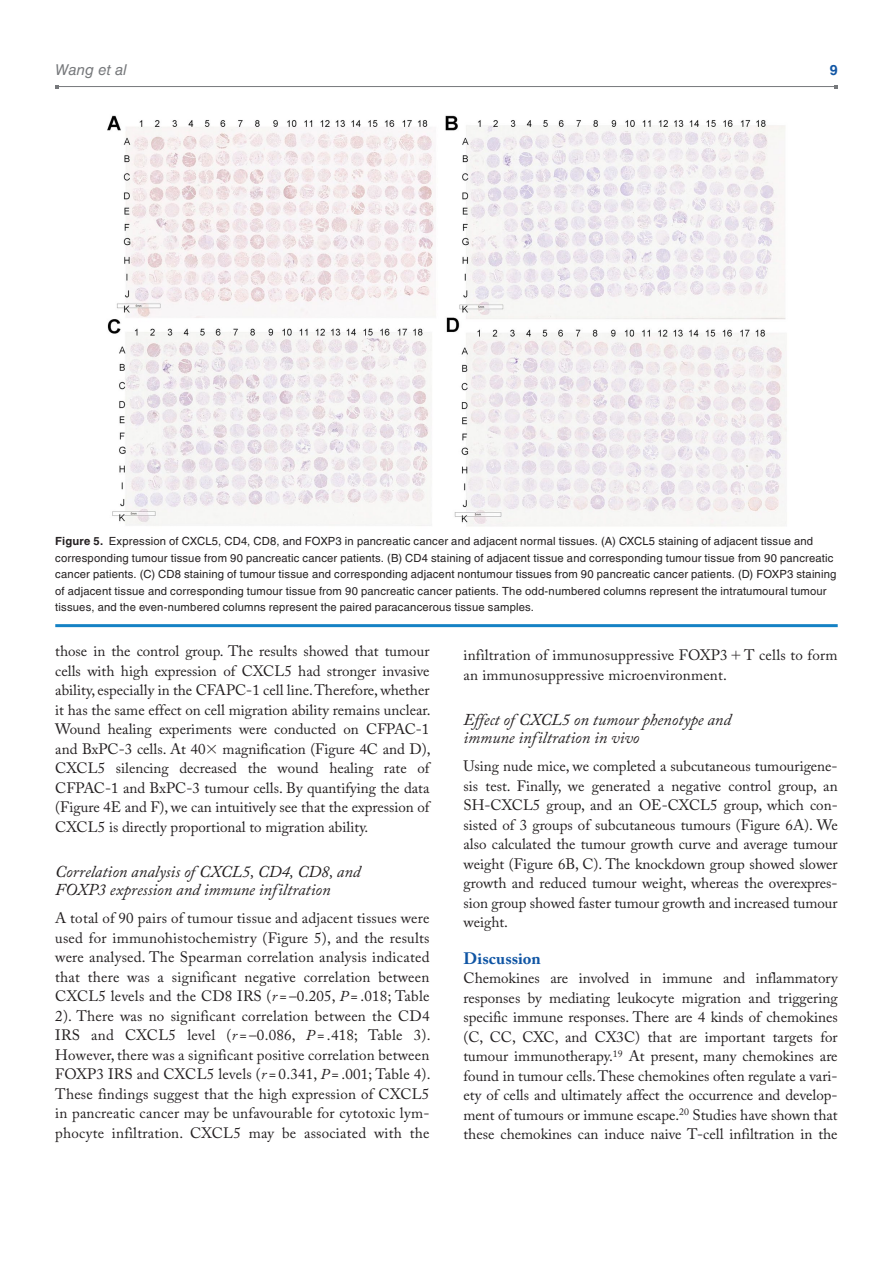
<style>
.page{position:relative;width:893px;height:1263px;background:#fff}
.page>*{position:absolute;margin:0;border:0;box-sizing:border-box;transform-origin:0 0}
.t1{font:italic 16.5px/18px "Adobe Caslon Pro";color:#231f20}
.t2{font:700 16.5px "Adobe Caslon Pro";letter-spacing:.005em;color:#1055a4}
.t3{font:15px/19.5px "Adobe Caslon Pro";letter-spacing:.005em;color:#231f20;text-align:justify}
.t4{font:italic 15px "Helvetica LT Std";color:#76787b}
.t5{font:700 14.25px "Helvetica LT Std";color:#1055a4}
.t6{font:11.25px/16.5px "Helvetica LT Std";letter-spacing:.015em;color:#231f20}
.s1{font-weight:700}
.s2{font-style:italic}
</style>
<div class="page">
<hr style="left:57px;top:86px;width:779px;height:1px;background:#76787b">
<hr style="left:55px;top:624px;width:783px;height:3px;background:#1582c5">
<img style="left:107px;top:115px;width:680px;height:411px">
<p class="t4" style="left:55px;top:61px;width:73px">Wang et al</p>
<p class="t5" style="left:830px;top:61px;width:9px">9</p>
<p class="t6" style="left:55px;top:533px;width:783px"><span class="s1">Figure 5.</span> Expression of CXCL5, CD4, CD8, and FOXP3 in pancreatic cancer and adjacent normal tissues. (A) CXCL5 staining of adjacent tissue and corresponding tumour tissue from 90 pancreatic cancer patients. (B) CD4 staining of adjacent tissue and corresponding tumour tissue from 90 pancreatic cancer patients. (C) CD8 staining of tumour tissue and corresponding adjacent nontumour tissues from 90 pancreatic cancer patients. (D) FOXP3 staining of adjacent tissue and corresponding tumour tissue from 90 pancreatic cancer patients. The odd-numbered columns represent the intratumoural tumour tissues, and the even-numbered columns represent the paired paracancerous tissue samples.</p>
<p class="t3" style="left:55px;top:641px;width:377px">those in the control group. The results showed that tumour cells with high expression of CXCL5 had stronger invasive ability, especially in the CFAPC-1 cell line. Therefore, whether it has the same effect on cell migration ability remains unclear.<br>Wound healing experiments were conducted on CFPAC-1 and BxPC-3 cells. At 40 magnification (Figure 4C and D), CXCL5 silencing decreased the wound healing rate of CFPAC-1 and BxPC-3 tumour cells. By quantifying the data (Figure 4E and F), we can intuitively see that the expression of CXCL5 is directly proportional to migration ability.</p>
<p class="t1" style="left:55px;top:862px;width:307px">Correlation analysis of CXCL5, CD4, CD8, and<br>FOXP3 expression and immune infiltration</p>
<p class="t3" style="left:55px;top:908px;width:377px">A total of 90 pairs of tumour tissue and adjacent tissues were used for immunohistochemistry (Figure 5), and the results were analysed. The Spearman correlation analysis indicated that there was a significant negative correlation between CXCL5 levels and the CD8 IRS (<span class="s2">r</span> = –0.205, <span class="s2">P</span> = .018; Table 2). There was no significant correlation between the CD4<br>IRS and CXCL5 level (<span class="s2">r</span> = –0.086, <span class="s2">P</span> = .418; Table 3).<br>However, there was a significant positive correlation between FOXP3 IRS and CXCL5 levels (<span class="s2">r</span> = 0.341, <span class="s2">P</span> = .001; Table 4).<br>These findings suggest that the high expression of CXCL5 in pancreatic cancer may be unfavourable for cytotoxic lym&shy;phocyte infiltration. CXCL5 may be associated with the</p>
<p class="t3" style="left:463px;top:645px;width:376px">infiltration of immunosuppressive FOXP3 T cells to form an immunosuppressive microenvironment.</p>
<p class="t1" style="left:463px;top:710px;width:269px">Effect of CXCL5 on tumour phenotype and immune infiltration in vivo</p>
<p class="t3" style="left:463px;top:756px;width:376px">Using nude mice, we completed a subcutaneous tumourigene&shy;sis test. Finally, we generated a negative control group, an SH-CXCL5 group, and an OE-CXCL5 group, which con&shy;sisted of 3 groups of subcutaneous tumours (Figure 6A). We also calculated the tumour growth curve and average tumour weight (Figure 6B, C). The knockdown group showed slower growth and reduced tumour weight, whereas the overexpres&shy;sion group showed faster tumour growth and increased tumour weight.</p>
<p class="t2" style="left:463px;top:948px;width:79px">Discussion</p>
<p class="t3" style="left:463px;top:968px;width:376px">Chemokines are involved in immune and inflammatory responses by mediating leukocyte migration and triggering specific immune responses. There are 4 kinds of chemokines (C, CC, CXC, and CX3C) that are important targets for tumour immunotherapy.<sup>19</sup> At present, many chemokines are found in tumour cells. These chemokines often regulate a vari&shy;ety of cells and ultimately affect the occurrence and develop&shy;ment of tumours or immune escape.<sup>20</sup> Studies have shown that these chemokines can induce naive T-cell infiltration in the</p>
</div>
